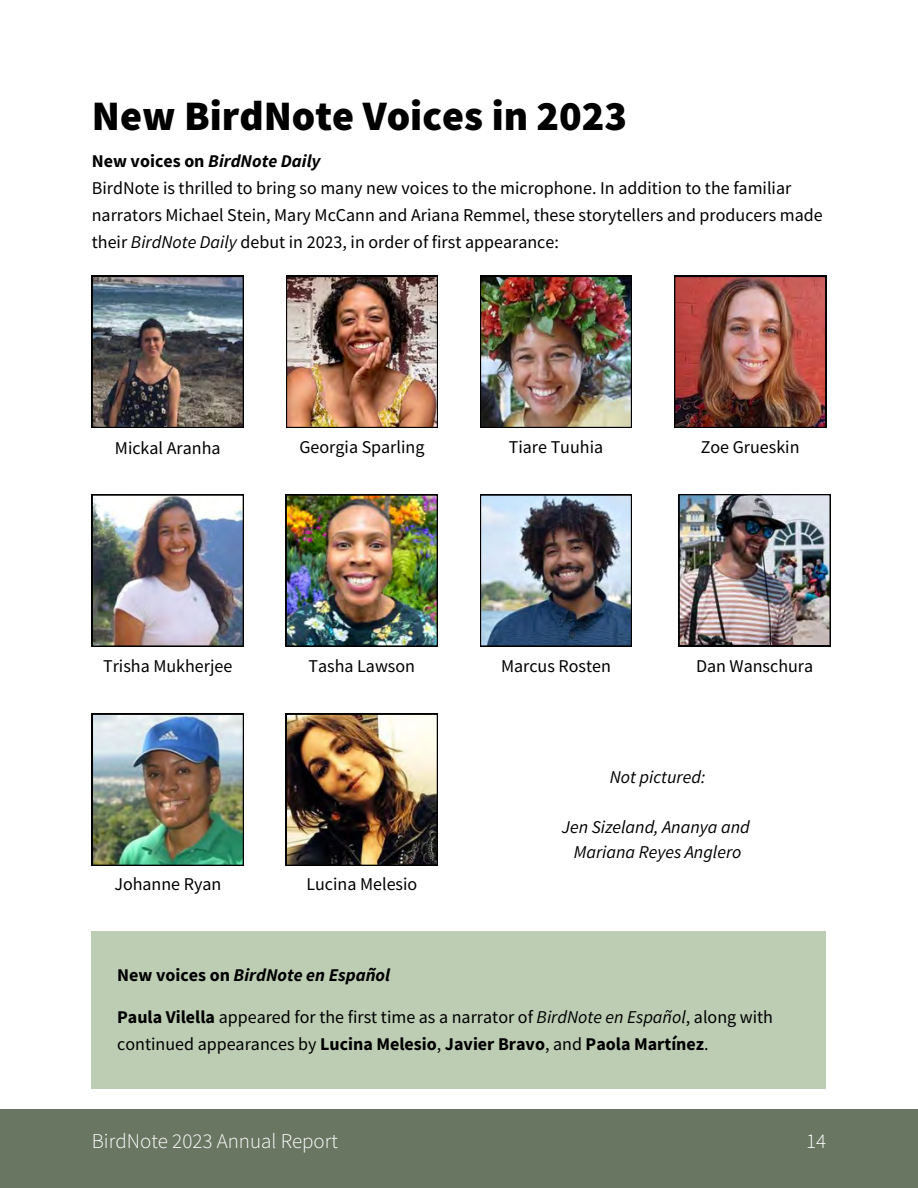
<style>
.page{position:relative;width:918px;height:1188px;background:#fff}
.page>*{position:absolute;margin:0;border:0;box-sizing:border-box;transform-origin:0 0}
.t1{font:900 42px "Source Sans Pro";color:#000}
.t2{font:300 21px "Source Sans Pro";color:#fff}
.t3{font:18px/27px "Source Sans Pro";color:#000}
.t4{font:italic 700 18px "Source Sans Pro";color:#000}
.t5{font:italic 18px "Source Sans Pro";color:#000}
.s1{font-style:normal}
.s2{font-style:italic}
.s3{font-weight:700}
</style>
<div class="page">
<div style="left:92px;top:931px;width:734px;height:158px;background:#bccdb3"></div>
<img style="left:92px;top:276px;width:152px;height:152px">
<img style="left:286px;top:276px;width:152px;height:152px">
<img style="left:480px;top:276px;width:152px;height:152px">
<img style="left:674px;top:276px;width:152px;height:152px">
<img style="left:92px;top:495px;width:152px;height:151px">
<img style="left:286px;top:495px;width:152px;height:151px">
<img style="left:480px;top:495px;width:152px;height:151px">
<img style="left:679px;top:494px;width:152px;height:152px">
<img style="left:92px;top:714px;width:152px;height:152px">
<img style="left:286px;top:714px;width:152px;height:152px">
<div style="left:0;top:1109px;width:918px;height:79px;background:#697662"></div>
<p class="t1" style="left:92px;top:89px;width:537px">New BirdNote Voices in 2023</p>
<h1 class="t4" style="left:92px;top:149px;width:230px"><span class="s1">New voices on</span> BirdNote Daily</h1>
<p class="t3" style="left:92px;top:174px;width:733px">BirdNote is thrilled to bring so many new voices to the microphone. In addition to the familiar narrators Michael Stein, Mary McCann and Ariana Remmel, these storytellers and producers made their <span class="s2">BirdNote Daily</span> debut in 2023, in order of first appearance:</p>
<p class="t3" style="left:115px;top:434px;width:107px">Mickal Aranha</p>
<p class="t3" style="left:300px;top:434px;width:126px">Georgia Sparling</p>
<p class="t3" style="left:509px;top:434px;width:96px">Tiare Tuuhia</p>
<p class="t3" style="left:701px;top:434px;width:100px">Zoe Grueskin</p>
<p class="t3" style="left:103px;top:652px;width:131px">Trisha Mukherjee</p>
<p class="t3" style="left:308px;top:652px;width:108px">Tasha Lawson</p>
<p class="t3" style="left:501px;top:652px;width:111px">Marcus Rosten</p>
<p class="t3" style="left:696px;top:652px;width:119px">Dan Wanschura</p>
<p class="t3" style="left:114px;top:870px;width:109px">Johanne Ryan</p>
<p class="t3" style="left:306px;top:870px;width:112px">Lucina Melesio</p>
<p class="t5" style="left:610px;top:766px;width:97px">Not pictured:</p>
<h3 class="t5" style="left:562px;top:815px;width:189px">Jen Sizeland, Ananya and</h3>
<p class="t5" style="left:574px;top:840px;width:169px">Mariana Reyes Anglero</p>
<p class="t4" style="left:117px;top:964px;width:275px"><span class="s1">New voices on</span> BirdNote en Español</p>
<p class="t3" style="left:117px;top:1003px;width:657px"><span class="s3">Paula Vilella</span> appeared for the first time as a narrator of <span class="s2">BirdNote en Español</span>, along with continued appearances by <span class="s3">Lucina Melesio</span>, <span class="s3">Javier Bravo</span>, and <span class="s3">Paola Martínez</span>.</p>
<p class="t2" style="left:92px;top:1127px;width:248px">BirdNote 2023 Annual Report</p>
<h2 class="t2" style="left:806px;top:1127px;width:22px">14</h2>
</div>
